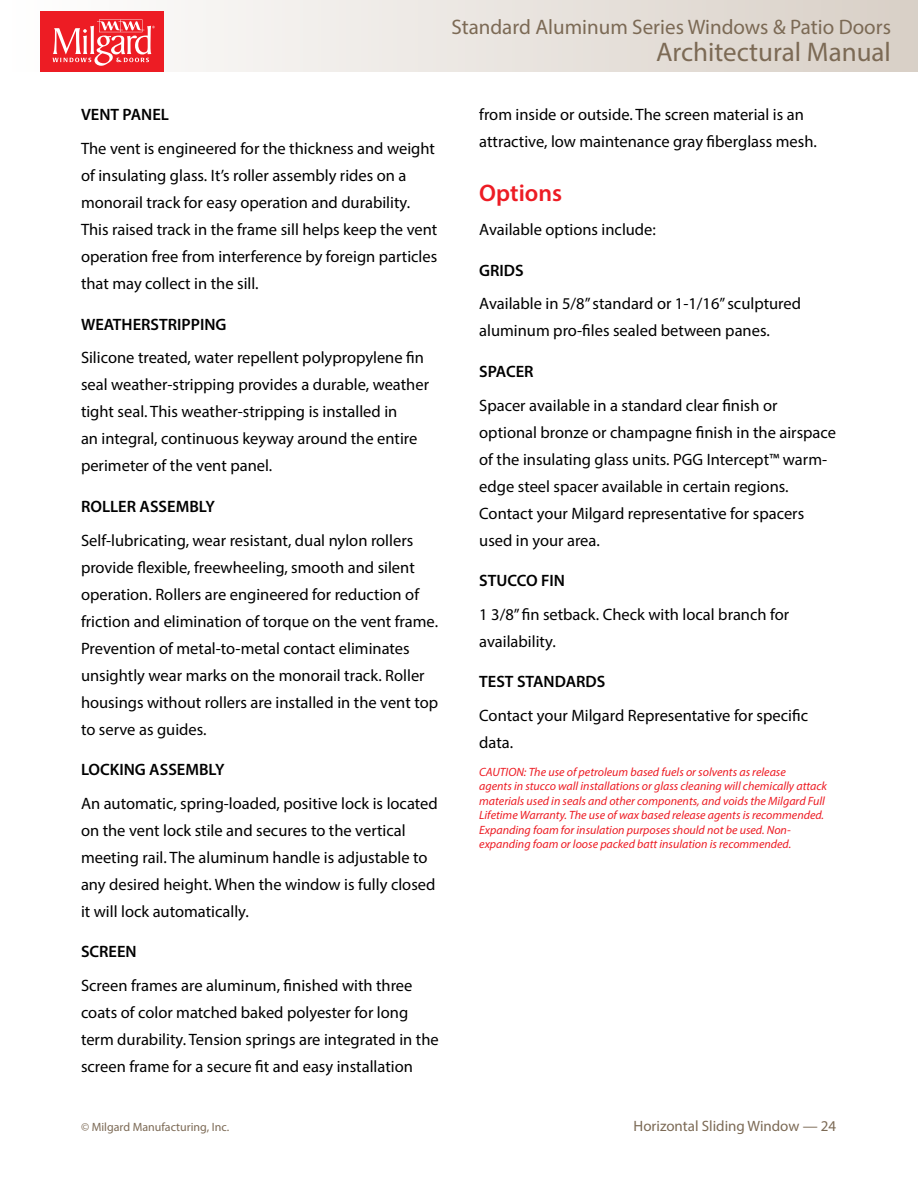
<style>
.page{position:relative;width:918px;height:1188px;background:#fff}
.page>*{position:absolute;margin:0;border:0;box-sizing:border-box;transform-origin:0 0}
.t1{font:27px "Myriad Pro";color:#7c6a55}
.t2{font:600 24px "Myriad Pro";color:#ed1c24}
.t3{font:21px "Myriad Pro";color:#7c6a55}
.t4{font:16.5px/27px "Myriad Pro";color:#000}
.t5{font:600 16.5px "Myriad Pro";color:#000}
.t6{font:15px "Myriad Pro";color:#7c6a55}
.t7{font:italic 12px/14.4px "Myriad Pro";color:#ed1c24}
.t8{font:12px "Myriad Pro";color:#7c6a55}
</style>
<div class="page">
<div style="left:1px;top:1px;width:916px;height:71px;background:linear-gradient(to right,#fffefe,#d8d0c7)"></div>
<div style="left:40px;top:11px;width:123px;height:61px;background:#ed1c24"></div>
<svg style="left:52px;top:19px;width:103px;height:47px"></svg>
<p class="t3" style="left:451px;top:14px;width:441px">Standard Aluminum Series Windows &amp; Patio Doors</p>
<h1 class="t1" style="left:656px;top:35px;width:236px">Architectural Manual</h1>
<p class="t5" style="left:81px;top:104px;width:89px">VENT PANEL</p>
<p class="t4" style="left:81px;top:135px;width:358px">The vent is engineered for the thickness and weight of insulating glass. It’s roller assembly rides on a monorail track for easy operation and durability.<br>This raised track in the frame sill helps keep the vent operation free from interference by foreign particles that may collect in the sill.</p>
<p class="t5" style="left:81px;top:314px;width:147px">WEATHERSTRIPPING</p>
<p class="t4" style="left:81px;top:344px;width:350px">Silicone treated, water repellent polypropylene fin seal weather-stripping provides a durable, weather tight seal. This weather-stripping is installed in<br>an integral, continuous keyway around the entire perimeter of the vent panel.</p>
<p class="t5" style="left:81px;top:496px;width:136px">ROLLER ASSEMBLY</p>
<p class="t4" style="left:81px;top:526px;width:359px">Self-lubricating, wear resistant, dual nylon rollers provide flexible, freewheeling, smooth and silent operation. Rollers are engineered for reduction of friction and elimination of torque on the vent frame.<br>Prevention of metal-to-metal contact eliminates unsightly wear marks on the monorail track. Roller housings without rollers are installed in the vent top to serve as guides.</p>
<p class="t5" style="left:81px;top:759px;width:145px">LOCKING ASSEMBLY</p>
<p class="t4" style="left:81px;top:789px;width:358px">An automatic, spring-loaded, positive lock is located on the vent lock stile and secures to the vertical meeting rail. The aluminum handle is adjustable to any desired height. When the window is fully closed it will lock automatically.</p>
<p class="t5" style="left:81px;top:941px;width:57px">SCREEN</p>
<p class="t4" style="left:81px;top:972px;width:359px">Screen frames are aluminum, finished with three coats of color matched baked polyester for long term durability. Tension springs are integrated in the screen frame for a secure fit and easy installation</p>
<p class="t4" style="left:479px;top:101px;width:339px">from inside or outside. The screen material is an attractive, low maintenance gray fiberglass mesh.</p>
<h2 class="t2" style="left:479px;top:178px;width:84px">Options</h2>
<p class="t4" style="left:479px;top:216px;width:178px">Available options include:</p>
<p class="t5" style="left:479px;top:260px;width:46px">GRIDS</p>
<p class="t4" style="left:479px;top:290px;width:323px">Available in 5/8” standard or 1-1/16” sculptured aluminum pro-files sealed between panes.</p>
<p class="t5" style="left:479px;top:361px;width:56px">SPACER</p>
<p class="t4" style="left:479px;top:391px;width:358px">Spacer available in a standard clear finish or optional bronze or champagne finish in the airspace of the insulating glass units. PGG Intercept™ warm&shy;edge steel spacer available in certain regions.<br>Contact your Milgard representative for spacers used in your area.</p>
<p class="t5" style="left:479px;top:570px;width:87px">STUCCO FIN</p>
<p class="t4" style="left:479px;top:601px;width:311px">1 3/8” fin setback. Check with local branch for availability.</p>
<p class="t5" style="left:479px;top:671px;width:128px">TEST STANDARDS</p>
<p class="t4" style="left:479px;top:702px;width:330px">Contact your Milgard Representative for specific data.</p>
<p class="t7" style="left:479px;top:765px;width:349px">CAUTION: The use of petroleum based fuels or solvents as release<br>agents in stucco wall installations or glass cleaning will chemically attack materials used in seals and other components, and voids the Milgard Full Lifetime Warranty. The use of wax based release agents is recommended.<br>Expanding foam for insulation purposes should not be used. Non&shy;expanding foam or loose packed batt insulation is recommended.</p>
<p class="t8" style="left:81px;top:1119px;width:150px">© Milgard Manufacturing, Inc.</p>
<p class="t6" style="left:634px;top:1116px;width:204px">Horizontal Sliding Window — 24</p>
</div>
